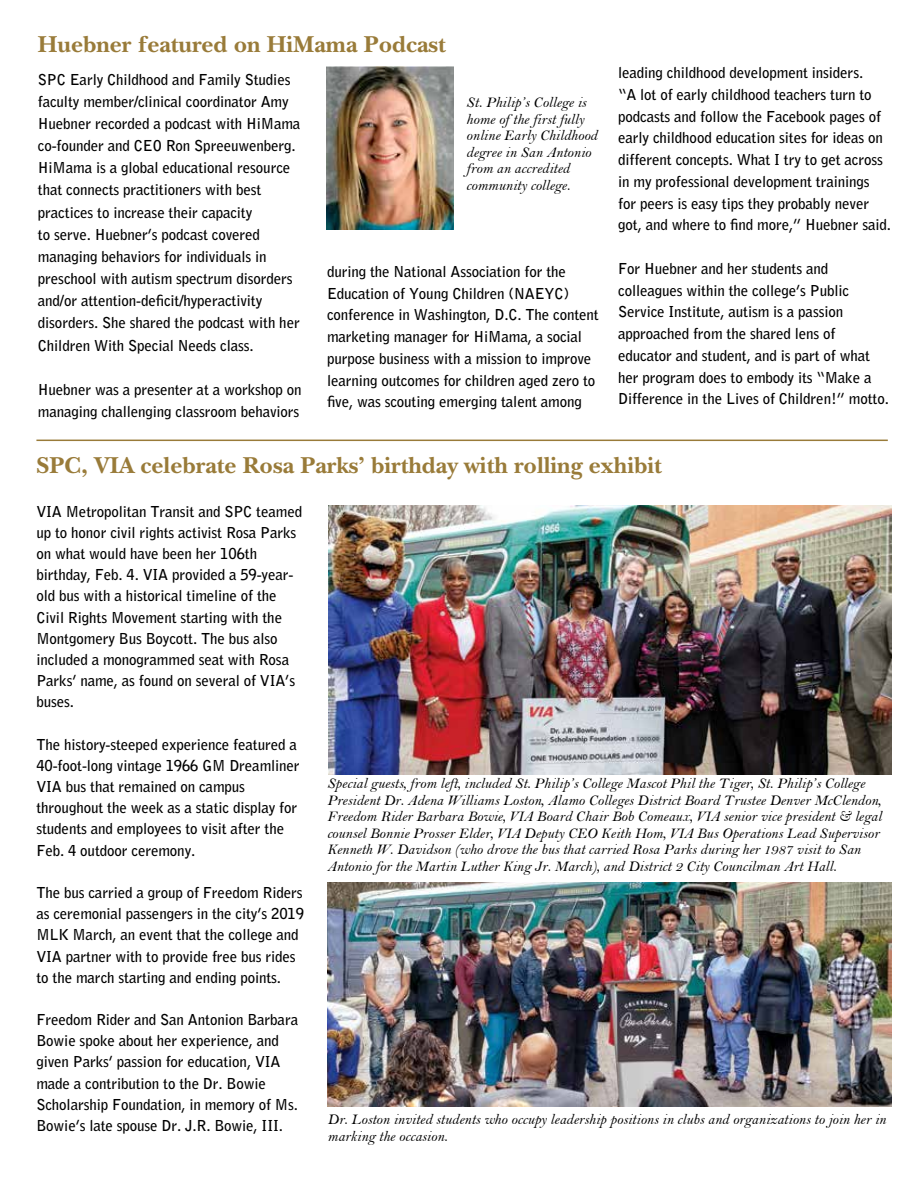
<style>
.page{position:relative;width:918px;height:1188px;background:#fff}
.page>*{position:absolute;margin:0;border:0;box-sizing:border-box;transform-origin:0 0}
.t1{font:700 24px "New Baskerville Std";color:#997b39}
.t2{font:700 15px/21.1px "Bell Gothic Std";letter-spacing:-.01em;color:#000}
.t3{font:15px/16.5px "Bell MT Italic";color:#000}
</style>
<div class="page">
<hr style="left:36px;top:440px;width:852px;height:1px;background:#997b39">
<img style="left:328px;top:505px;width:564px;height:270px">
<img style="left:328px;top:883px;width:563px;height:223px">
<img style="left:326px;top:67px;width:128px;height:162px">
<h1 class="t1" style="left:38px;top:31px;width:410px">Huebner featured on HiMama Podcast</h1>
<p class="t2" style="left:38px;top:68px;width:264px;line-height:22.2px">SPC Early Childhood and Family Studies faculty member/clinical coordinator Amy Huebner recorded a podcast with HiMama co-founder and CEO Ron Spreeuwenberg.<br>HiMama is a global educational resource that connects practitioners with best practices to increase their capacity<br>to serve. Huebner’s podcast covered managing behaviors for individuals in preschool with autism spectrum disorders and/or attention-deficit/hyperactivity disorders. She shared the podcast with her Children With Special Needs class.</p>
<p class="t2" style="left:38px;top:378px;width:265px;line-height:22.2px">Huebner was a presenter at a workshop on managing challenging classroom behaviors</p>
<p class="t3" style="left:466px;top:94px;width:133px">St. Philip’s College is home of the first fully online Early Childhood degree in San Antonio from an accredited community college.</p>
<p class="t2" style="left:327px;top:261px;width:273px;line-height:21.8px">during the National Association for the Education of Young Children (NAEYC) conference in Washington, D.C. The content marketing manager for HiMama, a social purpose business with a mission to improve learning outcomes for children aged zero to five, was scouting emerging talent among</p>
<p class="t2" style="left:618px;top:62px;width:274px;line-height:21.8px">leading childhood development insiders.<br>“A lot of early childhood teachers turn to podcasts and follow the Facebook pages of early childhood education sites for ideas on different concepts. What I try to get across in my professional development trainings for peers is easy tips they probably never got, and where to find more,” Huebner said.</p>
<p class="t2" style="left:618px;top:258px;width:272px;line-height:21.8px">For Huebner and her students and colleagues within the college’s Public Service Institute, autism is a passion approached from the shared lens of educator and student, and is part of what her program does to embody its “Make a Difference in the Lives of Children!” motto.</p>
<h1 class="t1" style="left:36px;top:452px;width:627px">SPC, VIA celebrate Rosa Parks’ birthday with rolling exhibit</h1>
<p class="t2" style="left:36px;top:501px;width:267px">VIA Metropolitan Transit and SPC teamed up to honor civil rights activist Rosa Parks on what would have been her 106th birthday, Feb. 4. VIA provided a 59-year&shy;old bus with a historical timeline of the Civil Rights Movement starting with the Montgomery Bus Boycott. The bus also included a monogrammed seat with Rosa Parks’ name, as found on several of VIA’s buses.</p>
<p class="t2" style="left:36px;top:734px;width:265px">The history-steeped experience featured a 40-foot-long vintage 1966 GM Dreamliner VIA bus that remained on campus throughout the week as a static display for students and employees to visit after the Feb. 4 outdoor ceremony.</p>
<p class="t2" style="left:36px;top:882px;width:269px">The bus carried a group of Freedom Riders as ceremonial passengers in the city’s 2019<br>MLK March, an event that the college and VIA partner with to provide free bus rides to the march starting and ending points.</p>
<p class="t2" style="left:36px;top:1009px;width:263px">Freedom Rider and San Antonion Barbara Bowie spoke about her experience, and given Parks’ passion for education, VIA made a contribution to the Dr. Bowie Scholarship Foundation, in memory of Ms.<br>Bowie’s late spouse Dr. J.R. Bowie, III.</p>
<p class="t3" style="left:327px;top:775px;width:556px">Special guests, from left, included St. Philip’s College Mascot Phil the Tiger, St. Philip’s College President Dr. Adena Williams Loston, Alamo Colleges District Board Trustee Denver McClendon, Freedom Rider Barbara Bowie, VIA Board Chair Bob Comeaux, VIA senior vice president &amp; legal counsel Bonnie Prosser Elder, VIA Deputy CEO Keith Hom, VIA Bus Operations Lead Supervisor Kenneth W. Davidson (who drove the bus that carried Rosa Parks during her 1987 visit to San Antonio for the Martin Luther King Jr. March), and District 2 City Councilman Art Hall.</p>
<p class="t3" style="left:328px;top:1111px;width:560px">Dr. Loston invited students who occupy leadership positions in clubs and organizations to join her in marking the occasion.</p>
</div>
